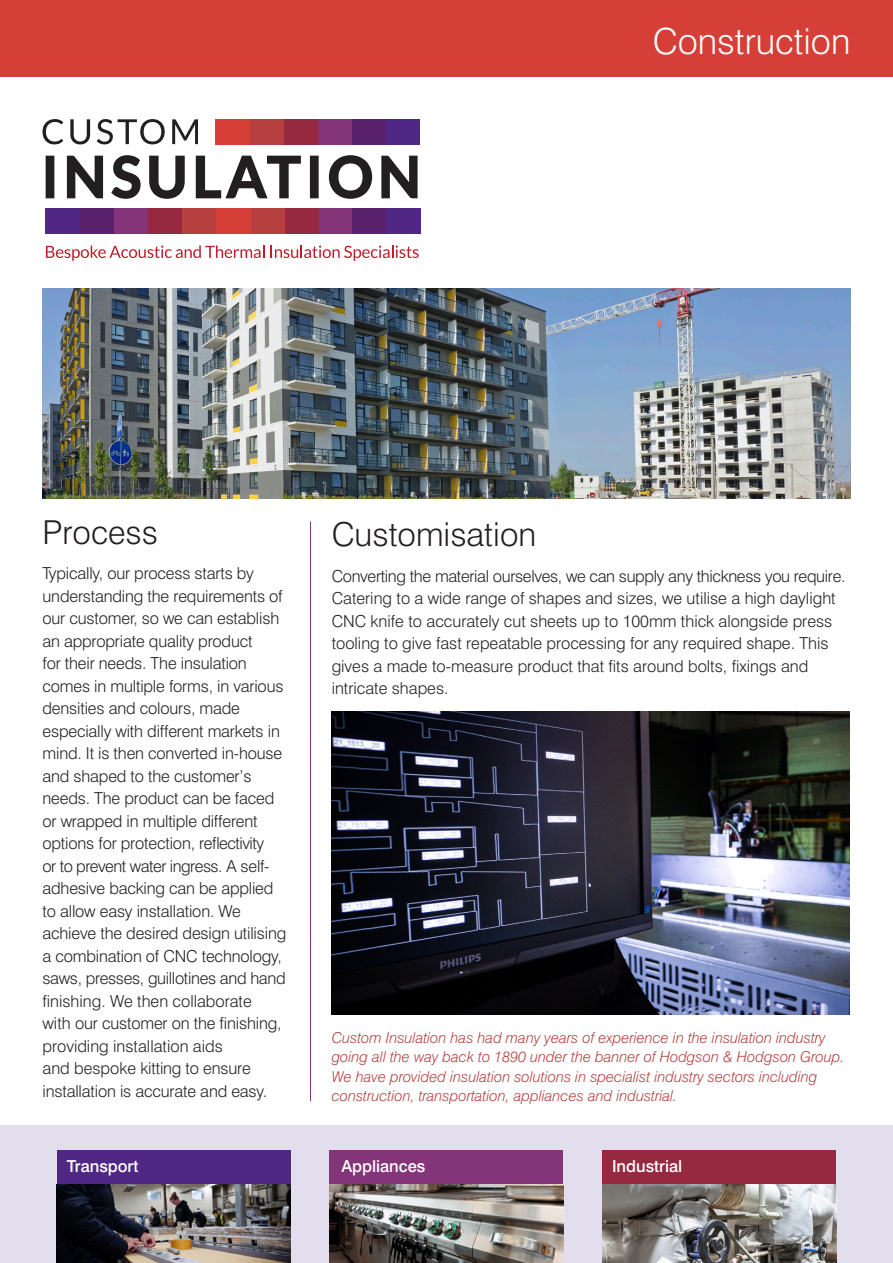
<style>
.page{position:relative;width:893px;height:1263px;background:#fff}
.page>*{position:absolute;margin:0;border:0;box-sizing:border-box;transform-origin:0 0}
.t1{font:300 36px "Swiss 721 BT";color:#fff}
.t2{font:300 33px "Swiss 721 BT";color:#231f20}
.t3{font:300 16.5px/22.5px "Swiss 721 BT";letter-spacing:-.01em;color:#231f20}
.t4{font:500 16.5px "Swiss 721 BT";color:#fff}
.t5{font:italic 300 15px/19.5px "Swiss 721 BT";color:#b64040}
</style>
<div class="page">
<div style="left:0;top:1125px;width:893px;height:138px;background:#e3deed"></div>
<img style="left:43px;top:288px;width:807px;height:211px">
<div style="left:385px;top:119px;width:35px;height:26px;background:#512785"></div>
<div style="left:351px;top:119px;width:34px;height:26px;background:#59216c"></div>
<div style="left:317px;top:119px;width:34px;height:26px;background:#843478"></div>
<div style="left:283px;top:119px;width:35px;height:26px;background:#96283f"></div>
<div style="left:249px;top:119px;width:35px;height:26px;background:#b64040"></div>
<div style="left:215px;top:119px;width:35px;height:26px;background:#d63f38"></div>
<svg style="left:43px;top:119px;width:20px;height:25px"></svg>
<svg style="left:70px;top:119px;width:20px;height:25px"></svg>
<svg style="left:97px;top:119px;width:68px;height:25px"></svg>
<svg style="left:172px;top:119px;width:26px;height:25px"></svg>
<div style="left:47px;top:157px;width:6px;height:40px;background:#231f20"></div>
<div style="left:46px;top:156px;width:8px;height:42px;border:2px solid #231f20"></div>
<svg style="left:66px;top:155px;width:38px;height:44px"></svg>
<svg style="left:111px;top:155px;width:30px;height:44px"></svg>
<svg style="left:149px;top:155px;width:36px;height:44px"></svg>
<svg style="left:195px;top:155px;width:106px;height:44px"></svg>
<div style="left:311px;top:157px;width:7px;height:40px;background:#231f20"></div>
<div style="left:310px;top:156px;width:9px;height:42px;border:2px solid #231f20"></div>
<svg style="left:328px;top:155px;width:45px;height:44px"></svg>
<svg style="left:381px;top:155px;width:37px;height:44px"></svg>
<svg style="left:46px;top:245px;width:218px;height:16px"></svg>
<svg style="left:270px;top:245px;width:149px;height:16px"></svg>
<div style="left:386px;top:209px;width:34px;height:25px;background:#512785"></div>
<div style="left:352px;top:209px;width:34px;height:25px;background:#59216c"></div>
<div style="left:318px;top:209px;width:34px;height:25px;background:#843478"></div>
<div style="left:284px;top:209px;width:34px;height:25px;background:#96283f"></div>
<div style="left:250px;top:209px;width:34px;height:25px;background:#b64040"></div>
<div style="left:46px;top:209px;width:34px;height:25px;background:#512785"></div>
<div style="left:80px;top:209px;width:34px;height:25px;background:#59216c"></div>
<div style="left:114px;top:209px;width:34px;height:25px;background:#843478"></div>
<div style="left:148px;top:209px;width:34px;height:25px;background:#96283f"></div>
<div style="left:182px;top:209px;width:34px;height:25px;background:#b64040"></div>
<div style="left:216px;top:209px;width:34px;height:25px;background:#d63f38"></div>
<div style="left:0;top:0;width:893px;height:77px;background:#d63f38"></div>
<div style="left:57px;top:1150px;width:234px;height:34px;background:#512785"></div>
<div style="left:330px;top:1150px;width:233px;height:34px;background:#843478"></div>
<div style="left:602px;top:1150px;width:234px;height:34px;background:#96283f"></div>
<img style="left:57px;top:1184px;width:234px;height:79px">
<img style="left:330px;top:1184px;width:233px;height:79px">
<img style="left:602px;top:1184px;width:234px;height:79px">
<img style="left:332px;top:711px;width:517px;height:304px">
<hr style="left:310px;top:522px;width:1px;height:579px;background:#843478">
<p class="t1" style="left:653px;top:20px;width:199px">Construction</p>
<p class="t2" style="left:43px;top:512px;width:117px">Process</p>
<p class="t3" style="left:43px;top:562px;width:245px">Typically, our process starts by understanding the requirements of our customer, so we can establish an appropriate quality product<br>for their needs. The insulation comes in multiple forms, in various densities and colours, made especially with different markets in mind. It is then converted in-house and shaped to the customer’s needs. The product can be faced or wrapped in multiple different options for protection, reflectivity<br>or to prevent water ingress. A self&shy;adhesive backing can be applied to allow easy installation. We achieve the desired design utilising a combination of CNC technology, saws, presses, guillotines and hand finishing. We then collaborate<br>with our customer on the finishing, providing installation aids<br>and bespoke kitting to ensure installation is accurate and easy.</p>
<p class="t2" style="left:332px;top:514px;width:206px">Customisation</p>
<p class="t3" style="left:332px;top:564px;width:515px">Converting the material ourselves, we can supply any thickness you require.<br>Catering to a wide range of shapes and sizes, we utilise a high daylight CNC knife to accurately cut sheets up to 100mm thick alongside press tooling to give fast repeatable processing for any required shape. This gives a made to-measure product that fits around bolts, fixings and intricate shapes.</p>
<p class="t5" style="left:332px;top:1027px;width:514px">Custom Insulation has had many years of experience in the insulation industry going all the way back to 1890 under the banner of Hodgson &amp; Hodgson Group.<br>We have provided insulation solutions in specialist industry sectors including construction, transportation, appliances and industrial.</p>
<p class="t4" style="left:67px;top:1155px;width:73px">Transport</p>
<p class="t4" style="left:341px;top:1156px;width:86px">Appliances</p>
<p class="t4" style="left:612px;top:1156px;width:72px">Industrial</p>
</div>
